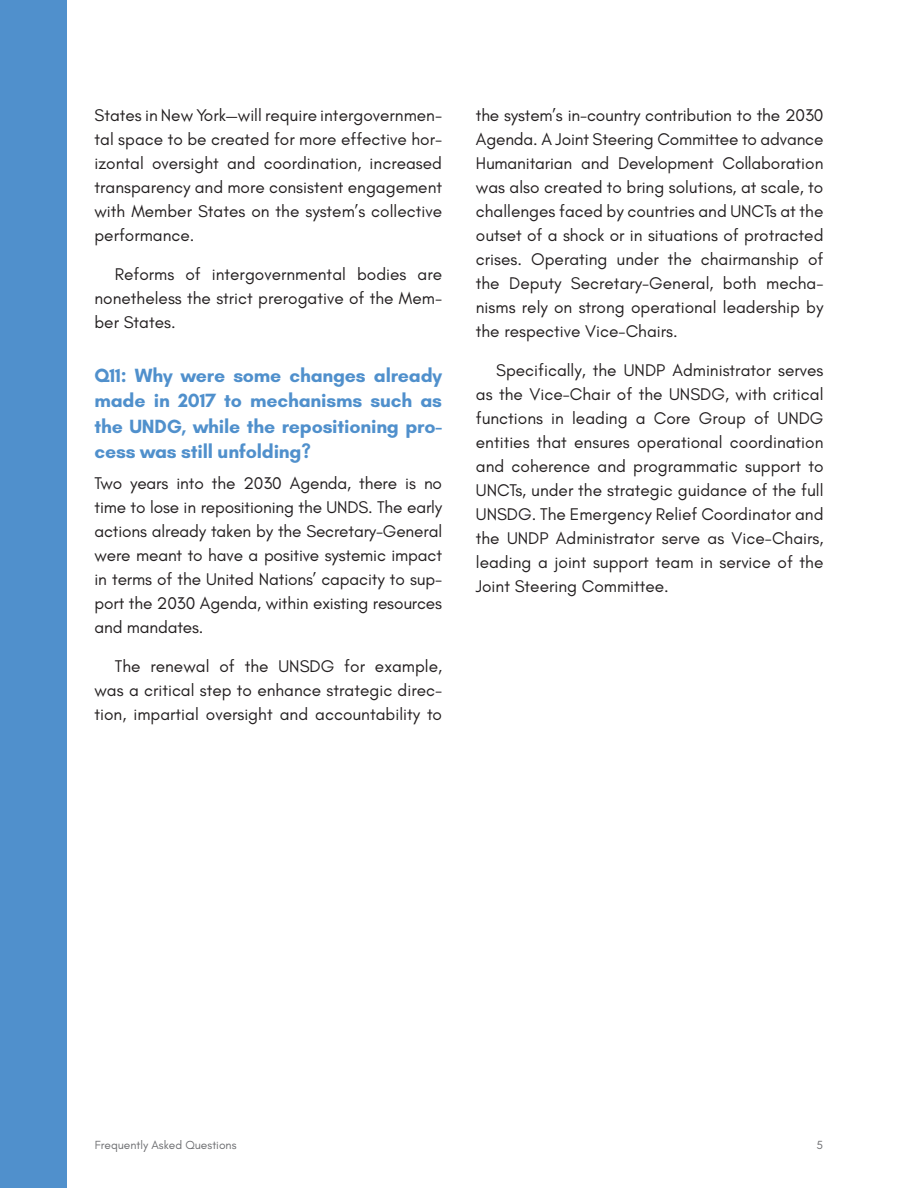
<style>
.page{position:relative;width:918px;height:1188px;background:#fff}
.page>*{position:absolute;margin:0;border:0;box-sizing:border-box;transform-origin:0 0}
._2_head{font:700 19.5px/25.5px "Glacial Indifference";letter-spacing:-.01em;color:#5090cc;text-align:justify}
.Body_indent{font:17.25px/24px "Glacial Indifference";color:#231f20;text-align:justify}
.Body{font:17.25px/24px "Glacial Indifference";letter-spacing:-.01em;color:#231f20;text-align:justify}
.t1{font:12px "Glacial Indifference";color:#6c6d70}
</style>
<div class="page">
<div style="left:0;top:0;width:67px;height:1188px;background:#5090cc"></div>
<p class="Body_indent" style="left:94px;top:103px;width:349px">States in New York—will require intergovernmen&shy;tal space to be created for more effective hor&shy;izontal oversight and coordination, increased transparency and more consistent engagement with Member States on the system’s collective performance.</p>
<p class="Body_indent" style="left:94px;top:262px;width:349px;text-indent:20px">Reforms of intergovernmental bodies are nonetheless the strict prerogative of the Mem&shy;ber States.</p>
<p class="_2_head" style="left:94px;top:362px;width:349px">Q11: Why were some changes already made in 2017 to mechanisms such as the UNDG, while the repositioning pro&shy;cess was still unfolding?</p>
<p class="Body" style="left:94px;top:472px;width:349px">Two years into the 2030 Agenda, there is no time to lose in repositioning the UNDS. The early actions already taken by the Secretary-General were meant to have a positive systemic impact in terms of the United Nations’ capacity to sup&shy;port the 2030 Agenda, within existing resources and mandates.</p>
<p class="Body_indent" style="left:94px;top:655px;width:349px;text-indent:20px">The renewal of the UNSDG for example, was a critical step to enhance strategic direc&shy;tion, impartial oversight and accountability to</p>
<p class="Body_indent" style="left:476px;top:103px;width:349px">the system’s in-country contribution to the 2030<br>Agenda. A Joint Steering Committee to advance Humanitarian and Development Collaboration was also created to bring solutions, at scale, to challenges faced by countries and UNCTs at the outset of a shock or in situations of protracted crises. Operating under the chairmanship of the Deputy Secretary-General, both mecha&shy;nisms rely on strong operational leadership by the respective Vice-Chairs.</p>
<p class="Body_indent" style="left:476px;top:358px;width:349px;text-indent:20px">Specifically, the UNDP Administrator serves as the Vice-Chair of the UNSDG, with critical functions in leading a Core Group of UNDG entities that ensures operational coordination and coherence and programmatic support to UNCTs, under the strategic guidance of the full UNSDG. The Emergency Relief Coordinator and the UNDP Administrator serve as Vice-Chairs, leading a joint support team in service of the Joint Steering Committee.</p>
<p class="t1" style="left:95px;top:1138px;width:143px">Frequently Asked Questions</p>
<p class="t1" style="left:817px;top:1138px;width:8px">5</p>
</div>
